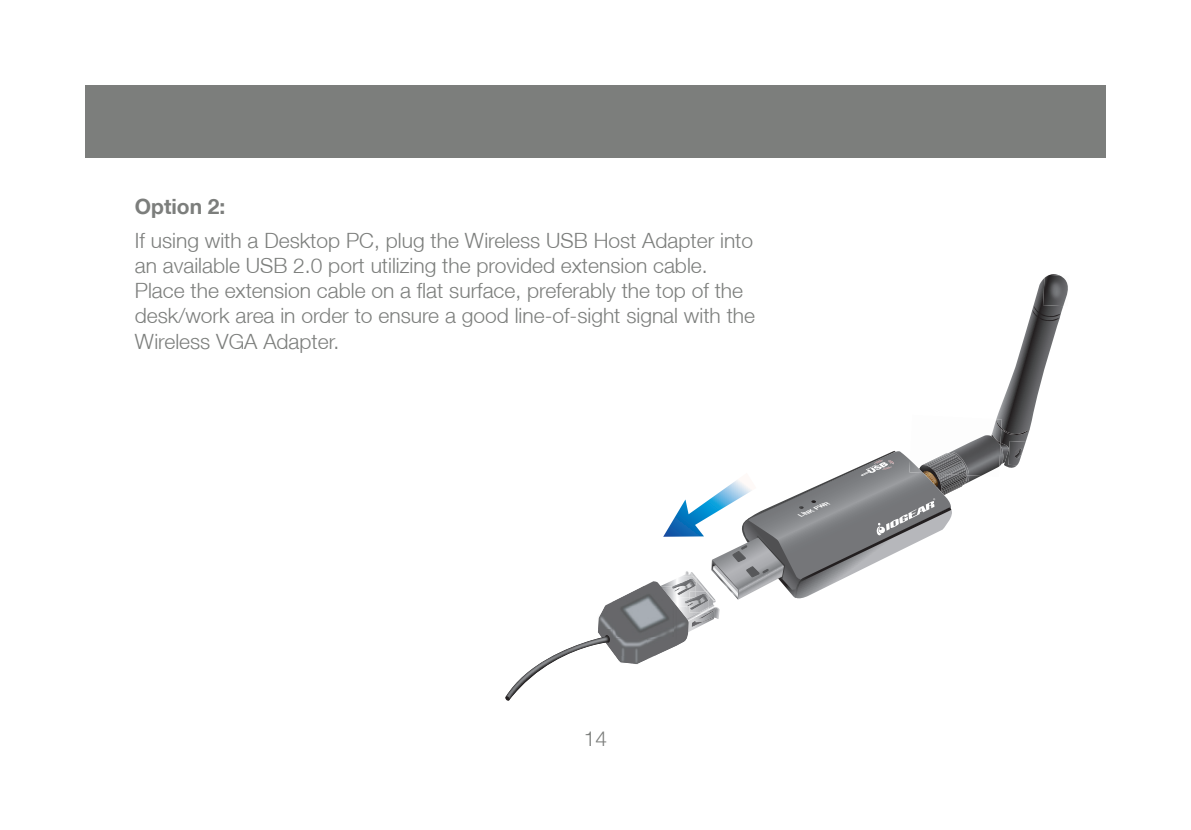
<style>
.page{position:relative;width:1191px;height:830px;background:#fff}
.page>*{position:absolute;margin:0;border:0;box-sizing:border-box;transform-origin:0 0}
.t1{font:300 21px/25.2px "Helvetica Neue LT";color:#7c7e7c}
.t2{font:700 21px "Helvetica Neue LT";color:#7c7e7c}
.t3{font:italic 700 5.1px "Helvetica Neue LT";color:#fff;scale:1.29 1}
</style>
<div class="page">
<div style="left:85px;top:85px;width:1021px;height:72px;background:#7c7e7c"></div>
<img style="left:1063px;top:277px;width:5px;height:29px">
<svg style="left:505px;top:274px;width:558px;height:426px"></svg>
<p class="t2" style="left:135px;top:193px;width:92px">Option 2:</p>
<p class="t1" style="left:135px;top:227px;width:622px">If using with a Desktop PC, plug the Wireless USB Host Adapter into an available USB 2.0 port utilizing the provided extension cable.<br>Place the extension cable on a flat surface, preferably the top of the desk/work area in order to ensure a good line-of-sight signal with the Wireless VGA Adapter.</p>
<p class="t3" style="left:799px;top:512px;width:27px;rotate:-24deg">LINK PWR</p>
<p class="t1" style="left:584px;top:725px;width:25px">14</p>
</div>
